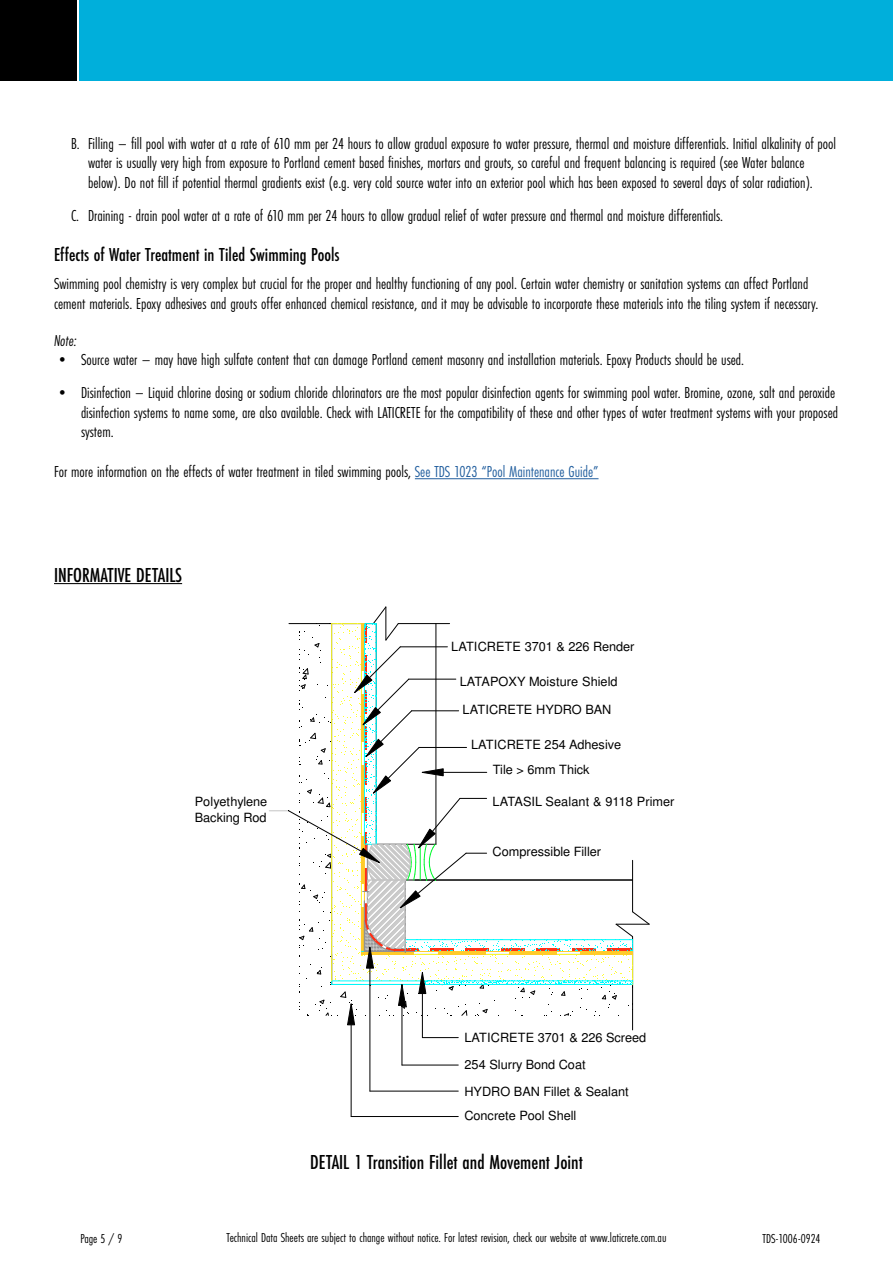
<style>
.page{position:relative;width:893px;height:1263px;background:#fff}
.page>*{position:absolute;margin:0;border:0;box-sizing:border-box;transform-origin:0 0}
.t1{font:500 21px "Futura PT Cond";color:#000}
.t2{font:500 19.5px "Futura PT Cond";color:#000}
.t3{font:16.5px/19.8px "Futura PT Cond";color:#000}
.t4{font:italic 16.5px "Futura PT Cond";color:#000}
.t5{font:13.5px "Futura PT Cond";color:#000}
.t6{font:12.75px/26.2px "Helvetica";color:#000}
.s1{color:#215e9e}
</style>
<div class="page">
<div style="left:79px;top:0;width:814px;height:81px;background:#00afdb"></div>
<div style="left:0;top:0;width:77px;height:81px;background:#000"></div>
<hr style="left:415px;top:478px;width:183px;height:1px;background:#215e9e">
<hr style="left:54px;top:583px;width:128px;height:1px;background:#000">
<hr style="left:632px;top:936px;width:1px;height:94px;background:#000">
<hr style="left:402px;top:1005px;width:1px;height:60px;background:#000">
<hr style="left:422px;top:993px;width:1px;height:44px;background:#000">
<hr style="left:402px;top:1065px;width:56px;height:1px;background:#000">
<hr style="left:422px;top:1037px;width:36px;height:1px;background:#000">
<hr style="left:351px;top:1116px;width:107px;height:1px;background:#000">
<hr style="left:370px;top:1091px;width:88px;height:1px;background:#000">
<hr style="left:351px;top:1025px;width:1px;height:91px;background:#000">
<hr style="left:370px;top:968px;width:1px;height:123px;background:#000">
<svg style="left:269px;top:606px;width:381px;height:419px"></svg>
<p class="t3" style="left:88px;top:133px;width:749px;text-indent:-17px">B. Filling – fill pool with water at a rate of 610 mm per 24 hours to allow gradual exposure to water pressure, thermal and moisture differentials. Initial alkalinity of pool water is usually very high from exposure to Portland cement based finishes, mortars and grouts, so careful and frequent balancing is required (see Water balance below). Do not fill if potential thermal gradients exist (e.g. very cold source water into an exterior pool which has been exposed to several days of solar radiation).</p>
<p class="t3" style="left:71px;top:205px;width:654px">C. Draining - drain pool water at a rate of 610 mm per 24 hours to allow gradual relief of water pressure and thermal and moisture differentials.</p>
<p class="t2" style="left:54px;top:243px;width:287px">Effects of Water Treatment in Tiled Swimming Pools</p>
<p class="t3" style="left:54px;top:273px;width:766px">Swimming pool chemistry is very complex but crucial for the proper and healthy functioning of any pool. Certain water chemistry or sanitation systems can affect Portland cement materials. Epoxy adhesives and grouts offer enhanced chemical resistance, and it may be advisable to incorporate these materials into the tiling system if necessary.</p>
<p class="t4" style="left:54px;top:331px;width:24px">Note:</p>
<p class="t3" style="left:54px;top:350px;width:692px">• Source water – may have high sulfate content that can damage Portland cement masonry and installation materials. Epoxy Products should be used.</p>
<p class="t3" style="left:81px;top:382px;width:759px;text-indent:-27px">• Disinfection – Liquid chlorine dosing or sodium chloride chlorinators are the most popular disinfection agents for swimming pool water. Bromine, ozone, salt and peroxide disinfection systems to name some, are also available. Check with LATICRETE for the compatibility of these and other types of water treatment systems with your proposed system.</p>
<p class="t3" style="left:54px;top:462px;width:546px">For more information on the effects of water treatment in tiled swimming pools, <span class="s1">See TDS 1023 “Pool Maintenance Guide”</span></p>
<p class="t1" style="left:54px;top:562px;width:130px">INFORMATIVE DETAILS</p>
<p class="t6" style="left:195px;top:795px;width:74px;line-height:15.9px">Polyethylene<br>Backing Rod</p>
<p class="t6" style="left:451px;top:634px;width:185px">LATICRETE 3701 &amp; 226 Render</p>
<p class="t6" style="left:460px;top:669px;width:159px">LATAPOXY Moisture Shield</p>
<p class="t6" style="left:463px;top:698px;width:150px">LATICRETE HYDRO BAN</p>
<p class="t6" style="left:493px;top:733px;width:130px;line-height:25.2px;text-indent:-22px">LATICRETE 254 Adhesive<br>Tile &gt; 6mm Thick</p>
<p class="t6" style="left:493px;top:789px;width:183px">LATASIL Sealant &amp; 9118 Primer</p>
<p class="t6" style="left:493px;top:840px;width:110px">Compressible Filler</p>
<p class="t6" style="left:464px;top:1025px;width:183px">LATICRETE 3701 &amp; 226 Screed</p>
<p class="t6" style="left:464px;top:1053px;width:166px">254 Slurry Bond Coat<br>HYDRO BAN Fillet &amp; Sealant</p>
<p class="t6" style="left:464px;top:1103px;width:114px">Concrete Pool Shell</p>
<p class="t1" style="left:310px;top:1149px;width:274px">DETAIL 1 Transition Fillet and Movement Joint</p>
<p class="t5" style="left:81px;top:1231px;width:43px">Page 5 / 9</p>
<p class="t5" style="left:226px;top:1230px;width:441px">Technical Data Sheets are subject to change without notice. For latest revision, check our website at www.laticrete.com.au</p>
<p class="t5" style="left:763px;top:1231px;width:59px">TDS-1006-0924</p>
</div>
